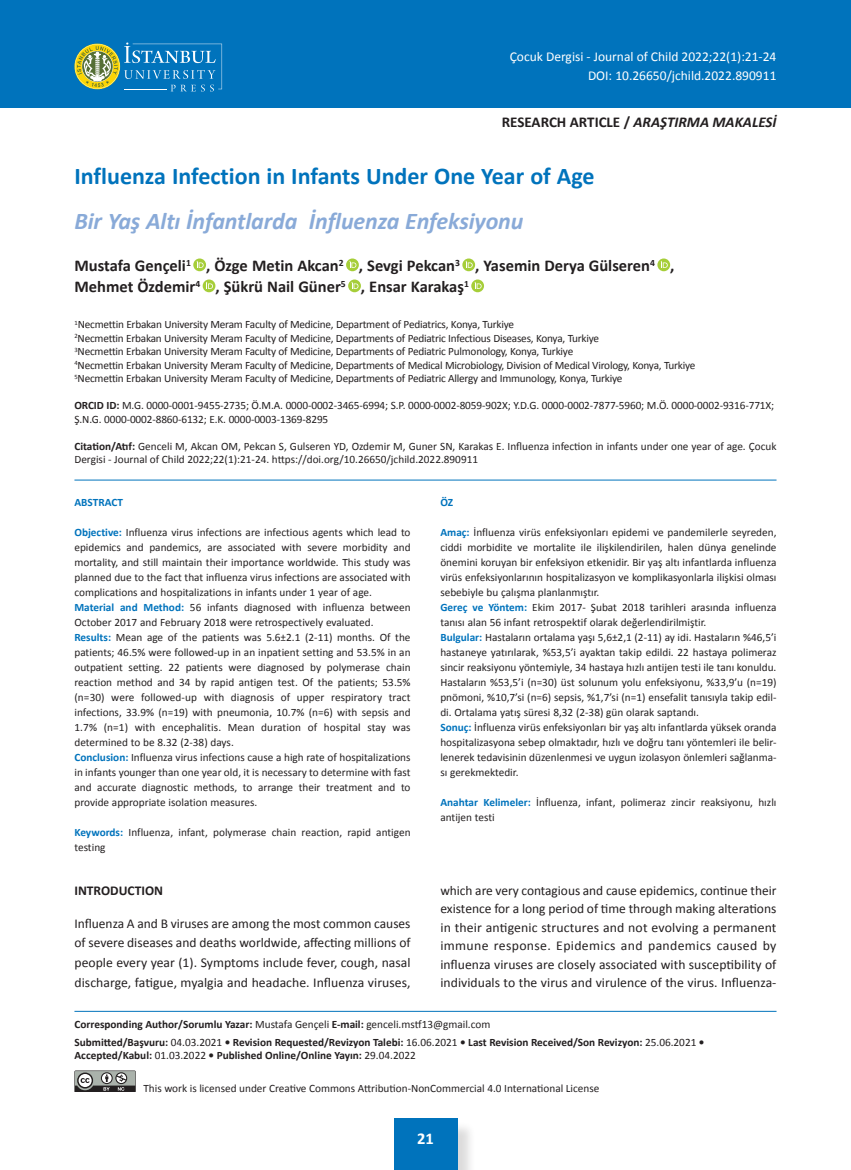
<style>
.page{position:relative;width:851px;height:1170px;background:#fff}
.page>*{position:absolute;margin:0;border:0;box-sizing:border-box;transform-origin:0 0}
.t1{font:700 24px "Calibri";color:#0073bc}
.t2{font:italic 700 24px "Calibri";letter-spacing:-.005em;color:#89aad8}
.t3{font:700 16.5px/21px "Calibri";color:#231f20}
.t4{font:700 16.5px "Calibri";color:#fff}
.t5{font:italic 700 15px "Calibri";color:#231f20}
.t6{font:13.5px/18.5px "Calibri";letter-spacing:.005em;color:#231f20;text-align:justify}
.t7{font:13.5px/19.5px "Calibri";color:#fff;text-align:right}
.t8{font:700 13.5px "Calibri";color:#231f20}
.t9{font:11.25px/15px "Calibri";color:#231f20}
.t10{font:11.25px/13.5px "Calibri";letter-spacing:-.02em;color:#231f20}
.t11{font:700 11.25px/17.7px "Calibri";color:#231f20}
.t12{font:700 11.25px "Calibri";color:#0073bc}
.s1{font-style:normal}
.s2{font-weight:700}
.s3{font-weight:700;color:#0073bc}
.s4{font-weight:400}
</style>
<div class="page">
<div style="left:396px;top:1121px;width:80px;height:48px;background:#231f20;opacity:.16"></div>
<div style="left:393px;top:1118px;width:64px;height:51px;background:#0073bc"></div>
<div style="left:0;top:0;width:850px;height:107px;background:#0073bc"></div>
<svg style="left:193px;top:258px;width:13px;height:13px"></svg>
<svg style="left:197px;top:261px;width:6px;height:7px"></svg>
<svg style="left:346px;top:258px;width:13px;height:13px"></svg>
<svg style="left:349px;top:261px;width:7px;height:7px"></svg>
<svg style="left:462px;top:258px;width:13px;height:13px"></svg>
<svg style="left:465px;top:261px;width:7px;height:7px"></svg>
<svg style="left:657px;top:258px;width:13px;height:13px"></svg>
<svg style="left:660px;top:261px;width:7px;height:7px"></svg>
<div style="left:203px;top:279px;width:12px;height:13px;background:#a6ce39;border-radius:50%"></div>
<svg style="left:206px;top:282px;width:7px;height:7px"></svg>
<svg style="left:348px;top:279px;width:13px;height:13px"></svg>
<svg style="left:351px;top:282px;width:7px;height:7px"></svg>
<svg style="left:471px;top:279px;width:13px;height:13px"></svg>
<svg style="left:474px;top:282px;width:7px;height:7px"></svg>
<hr style="left:74px;top:1010px;width:702px;height:1px;background:#0073bc">
<hr style="left:74px;top:479px;width:702px;height:1px;background:#0073bc">
<svg style="left:74px;top:1070px;width:62px;height:21px"></svg>
<svg style="left:74px;top:43px;width:148px;height:49px"></svg>
<p class="t7" style="left:509px;top:46px;width:268px">Çocuk Dergisi - Journal of Child 2022;22(1):21-24<br>DOI: 10.26650/jchild.2022.890911</p>
<h3 class="t5" style="left:501px;top:112px;width:276px"><span class="s1">RESEARCH ARTICLE /</span> ARAŞTIRMA MAKALESİ</h3>
<h1 class="t1" style="left:74px;top:161px;width:521px">Influenza Infection in Infants Under One Year of Age</h1>
<h1 class="t2" style="left:74px;top:206px;width:450px">Bir Yaş Altı İnfantlarda İnfluenza Enfeksiyonu</h1>
<h2 class="t3" style="left:74px;top:255px;width:601px">Mustafa Gençeli<sup>1</sup> , Özge Metin Akcan<sup>2</sup> , Sevgi Pekcan<sup>3</sup> , Yasemin Derya Gülseren<sup>4</sup> ,<br>Mehmet Özdemir<sup>4</sup> , Şükrü Nail Güner<sup>5</sup> , Ensar Karakaş<sup>1</sup></h2>
<p class="t10" style="left:74px;top:318px;width:622px"><sup>1</sup>Necmettin Erbakan University Meram Faculty of Medicine, Department of Pediatrics, Konya, Turkiye<br><sup>2</sup>Necmettin Erbakan University Meram Faculty of Medicine, Departments of Pediatric Infectious Diseases, Konya, Turkiye<br><sup>3</sup>Necmettin Erbakan University Meram Faculty of Medicine, Departments of Pediatric Pulmonology, Konya, Turkiye<br><sup>4</sup>Necmettin Erbakan University Meram Faculty of Medicine, Departments of Medical Microbiology, Division of Medical Virology, Konya, Turkiye <sup>5</sup>Necmettin Erbakan University Meram Faculty of Medicine, Departments of Pediatric Allergy and Immunology, Konya, Turkiye</p>
<p class="t9" style="left:74px;top:399px;width:701px;line-height:13.5px"><span class="s2">ORCID ID:</span> M.G. 0000-0001-9455-2735; Ö.M.A. 0000-0002-3465-6994; S.P. 0000-0002-8059-902X; Y.D.G. 0000-0002-7877-5960; M.Ö. 0000-0002-9316-771X;<br>Ş.N.G. 0000-0002-8860-6132; E.K. 0000-0003-1369-8295</p>
<p class="t9" style="left:74px;top:439px;width:703px;line-height:13.5px"><span class="s2">Citation/Atıf:</span> Genceli M, Akcan OM, Pekcan S, Gulseren YD, Ozdemir M, Guner SN, Karakas E. Influenza infection in infants under one year of age. Çocuk<br>Dergisi - Journal of Child 2022;22(1):21-24. https://doi.org/10.26650/jchild.2022.890911</p>
<p class="t12" style="left:74px;top:495px;width:50px">ABSTRACT</p>
<p class="t9" style="left:74px;top:524px;width:337px"><span class="s3">Objective:</span> Influenza virus infections are infectious agents which lead to epidemics and pandemics, are associated with severe morbidity and mortality, and still maintain their importance worldwide. This study was planned due to the fact that influenza virus infections are associated with complications and hospitalizations in infants under 1 year of age.<br><span class="s3">Material and Method:</span> 56 infants diagnosed with influenza between October 2017 and February 2018 were retrospectively evaluated.<br><span class="s3">Results:</span> Mean age of the patients was 5.6±2.1 (2-11) months. Of the patients; 46.5% were followed-up in an inpatient setting and 53.5% in an outpatient setting. 22 patients were diagnosed by polymerase chain reaction method and 34 by rapid antigen test. Of the patients; 53.5% (n=30) were followed-up with diagnosis of upper respiratory tract infections, 33.9% (n=19) with pneumonia, 10.7% (n=6) with sepsis and 1.7% (n=1) with encephalitis. Mean duration of hospital stay was determined to be 8.32 (2-38) days.<br><span class="s3">Conclusion:</span> Influenza virus infections cause a high rate of hospitalizations in infants younger than one year old, it is necessary to determine with fast and accurate diagnostic methods, to arrange their treatment and to provide appropriate isolation measures.</p>
<p class="t9" style="left:74px;top:824px;width:337px"><span class="s3">Keywords:</span> Influenza, infant, polymerase chain reaction, rapid antigen testing</p>
<p class="t8" style="left:74px;top:881px;width:90px">INTRODUCTION</p>
<p class="t6" style="left:74px;top:913px;width:337px;line-height:19.8px">Influenza A and B viruses are among the most common causes of severe diseases and deaths worldwide, affecting millions of people every year (1). Symptoms include fever, cough, nasal discharge, fatigue, myalgia and headache. Influenza viruses,</p>
<p class="t12" style="left:440px;top:495px;width:14px">ÖZ</p>
<p class="t9" style="left:440px;top:524px;width:337px"><span class="s3">Amaç:</span> İnfluenza virüs enfeksiyonları epidemi ve pandemilerle seyreden, ciddi morbidite ve mortalite ile ilişkilendirilen, halen dünya genelinde önemini koruyan bir enfeksiyon etkenidir. Bir yaş altı infantlarda influenza virüs enfeksiyonlarının hospitalizasyon ve komplikasyonlarla ilişkisi olması sebebiyle bu çalışma planlanmıştır.<br><span class="s3">Gereç ve Yöntem:</span> Ekim 2017- Şubat 2018 tarihleri arasında influenza tanısı alan 56 infant retrospektif olarak değerlendirilmiştir.<br><span class="s3">Bulgular:</span> Hastaların ortalama yaşı 5,6±2,1 (2-11) ay idi. Hastaların %46,5’i hastaneye yatırılarak, %53,5’i ayaktan takip edildi. 22 hastaya polimeraz sincir reaksiyonu yöntemiyle, 34 hastaya hızlı antijen testi ile tanı konuldu.<br>Hastaların %53,5’i (n=30) üst solunum yolu enfeksiyonu, %33,9’u (n=19) pnömoni, %10,7’si (n=6) sepsis, %1,7’si (n=1) ensefalit tanısıyla takip edil&shy;di. Ortalama yatış süresi 8,32 (2-38) gün olarak saptandı.<br><span class="s3">Sonuç:</span> İnfluenza virüs enfeksiyonları bir yaş altı infantlarda yüksek oranda hospitalizasyona sebep olmaktadır, hızlı ve doğru tanı yöntemleri ile belir&shy;lenerek tedavisinin düzenlenmesi ve uygun izolasyon önlemleri sağlanma&shy;sı gerekmektedir.</p>
<p class="t9" style="left:440px;top:794px;width:337px"><span class="s3">Anahtar Kelimeler:</span> İnfluenza, infant, polimeraz zincir reaksiyonu, hızlı antijen testi</p>
<p class="t6" style="left:440px;top:881px;width:337px">which are very contagious and cause epidemics, continue their existence for a long period of time through making alterations in their antigenic structures and not evolving a permanent immune response. Epidemics and pandemics caused by influenza viruses are closely associated with susceptibility of individuals to the virus and virulence of the virus. Influenza-</p>
<p class="t11" style="left:74px;top:1015px;width:631px">Corresponding Author/Sorumlu Yazar: <span class="s4">Mustafa Gençeli</span> E-mail: <span class="s4">genceli.mstf13@gmail.com<br></span>Submitted/Başvuru: <span class="s4">04.03.2021</span> • Revision Requested/Revizyon Talebi: <span class="s4">16.06.2021</span> • Last Revision Received/Son Revizyon: <span class="s4">25.06.2021</span> •</p>
<p class="t11" style="left:74px;top:1046px;width:343px">Accepted/Kabul: <span class="s4">01.03.2022</span> • Published Online/Online Yayın: <span class="s4">29.04.2022</span></p>
<p class="t9" style="left:143px;top:1080px;width:457px">This work is licensed under Creative Commons Attribution-NonCommercial 4.0 International License</p>
<h2 class="t4" style="left:417px;top:1127px;width:18px">21</h2>
</div>
